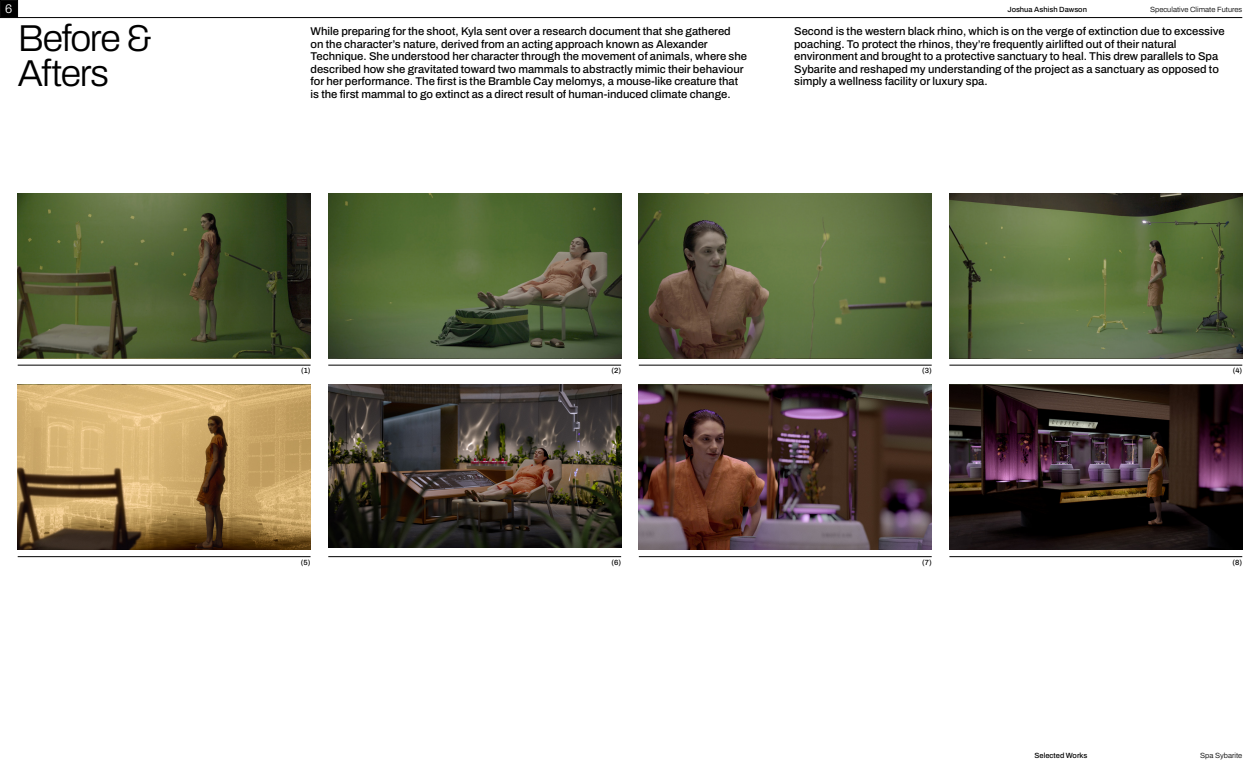
<style>
.page{position:relative;width:1260px;height:765px;background:#fff}
.page>*{position:absolute;margin:0;border:0;box-sizing:border-box;transform-origin:0 0}
.t1{font:300 37.5px "Archivo";letter-spacing:-.035em;color:#000}
.t2{font:300 12.5px "Archivo";color:#fff}
.t3{font:500 11.25px/12.5px "Archivo";color:#000}
.t4{font:500 7.5px "Archivo";color:#000}
.t5{font:300 7.5px "Archivo";color:#000}
</style>
<div class="page">
<div style="left:0;top:0;width:18px;height:18px;background:#000;border:1px solid #000"></div>
<hr style="left:18px;top:17px;width:1224px;height:1px;background:#000">
<img style="left:18px;top:193px;width:293px;height:165px">
<img style="left:328px;top:193px;width:293px;height:165px">
<img style="left:639px;top:193px;width:293px;height:165px">
<img style="left:949px;top:193px;width:293px;height:165px">
<hr style="left:18px;top:365px;width:293px;height:1px;background:#000">
<hr style="left:328px;top:365px;width:293px;height:1px;background:#000">
<hr style="left:639px;top:365px;width:293px;height:1px;background:#000">
<hr style="left:949px;top:365px;width:293px;height:1px;background:#000">
<img style="left:18px;top:385px;width:293px;height:165px">
<img style="left:328px;top:385px;width:293px;height:162px">
<img style="left:639px;top:385px;width:293px;height:165px">
<img style="left:949px;top:385px;width:293px;height:165px">
<hr style="left:18px;top:556px;width:293px;height:1px;background:#000">
<hr style="left:328px;top:556px;width:293px;height:1px;background:#000">
<hr style="left:639px;top:556px;width:293px;height:1px;background:#000">
<hr style="left:949px;top:556px;width:293px;height:1px;background:#000">
<p class="t2" style="left:5px;top:0;width:9px">6</p>
<p class="t1" style="left:18px;top:10px;width:136px">Before &amp;</p>
<p class="t1" style="left:18px;top:45px;width:93px">Afters</p>
<p class="t4" style="left:1007px;top:4px;width:81px">Joshua Ashish Dawson</p>
<p class="t5" style="left:1150px;top:4px;width:94px">Speculative Climate Futures</p>
<p class="t3" style="left:311px;top:25px;width:438px">While preparing for the shoot, Kyla sent over a research document that she gathered<br>on the character’s nature, derived from an acting approach known as Alexander Technique. She understood her character through the movement of animals, where she described how she gravitated toward two mammals to abstractly mimic their behaviour for her performance. The first is the Bramble Cay melomys, a mouse-like creature that is the first mammal to go extinct as a direct result of human-induced climate change.</p>
<p class="t3" style="left:794px;top:25px;width:432px">Second is the western black rhino, which is on the verge of extinction due to excessive poaching. To protect the rhinos, they’re frequently airlifted out of their natural environment and brought to a protective sanctuary to heal. This drew parallels to Spa Sybarite and reshaped my understanding of the project as a sanctuary as opposed to simply a wellness facility or luxury spa.</p>
<p class="t4" style="left:301px;top:365px;width:11px">(1)</p>
<p class="t4" style="left:612px;top:365px;width:11px">(2)</p>
<p class="t4" style="left:922px;top:365px;width:11px">(3)</p>
<p class="t4" style="left:1233px;top:365px;width:11px">(4)</p>
<p class="t4" style="left:301px;top:557px;width:11px">(5)</p>
<p class="t4" style="left:611px;top:557px;width:11px">(6)</p>
<p class="t4" style="left:922px;top:557px;width:11px">(7)</p>
<p class="t4" style="left:1233px;top:557px;width:11px">(8)</p>
<p class="t4" style="left:1035px;top:750px;width:54px">Selected Works</p>
<p class="t5" style="left:1200px;top:750px;width:44px">Spa Sybarite</p>
</div>
